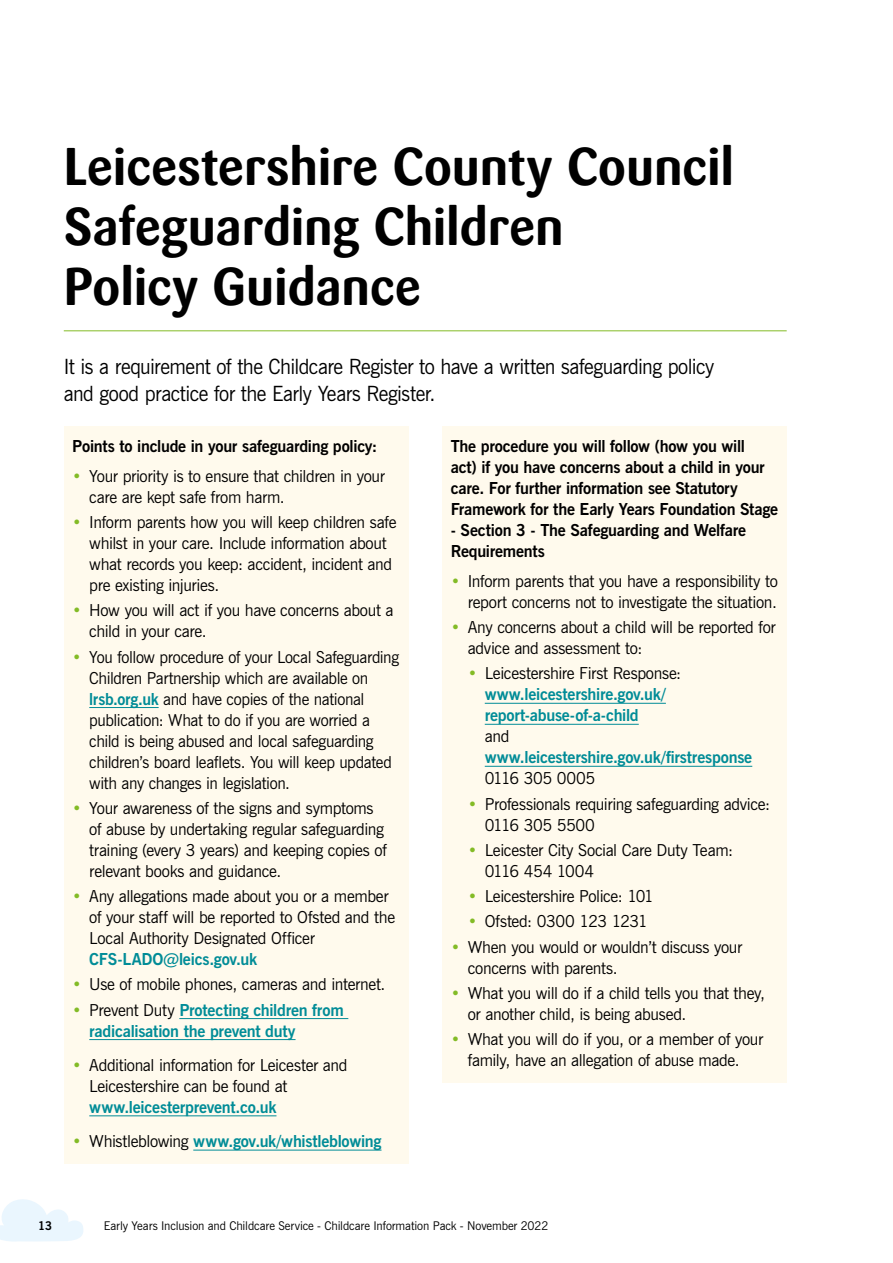
<style>
.page{position:relative;width:893px;height:1263px;background:#fff}
.page>*{position:absolute;margin:0;border:0;box-sizing:border-box;transform-origin:0 0}
.H2_header{font:700 52.5px/60px "Sari";letter-spacing:-.005em;color:#000;scale:.95 1}
.P_intro{font:21px/27px "News Gothic BT";letter-spacing:-.025em;color:#000;scale:.95 1}
.t1{font:16.5px/21px "News Gothic BT";letter-spacing:-.02em;color:#000}
.t2{font:16.5px/21px "News Gothic BT";letter-spacing:-.02em;color:#000;scale:.96 1}
.P_text_boxed{font:700 16.5px/21px "News Gothic BT";letter-spacing:-.015em;color:#000}
.t3{font:700 16.5px/21px "News Gothic BT";letter-spacing:-.015em;color:#008c97}
.t4{font:12px "News Gothic BT";letter-spacing:-.01em;color:#000}
.t5{font:700 12px "News Gothic BT";color:#000}
.s1{color:#83bb26}
.s2{font-weight:700;color:#008c97}
.s3{font-weight:400;color:#83bb26}
.s4{font-weight:400;color:#000}
</style>
<div class="page">
<svg style="left:0;top:1199px;width:83px;height:43px"></svg>
<hr style="left:64px;top:330px;width:723px;height:1px;background:#83bb26">
<div style="left:64px;top:426px;width:344px;height:43px;background:#fffaed"></div>
<div style="left:64px;top:456px;width:344px;height:63px;background:#fffaed"></div>
<div style="left:64px;top:503px;width:344px;height:105px;background:#fffaed"></div>
<div style="left:64px;top:591px;width:344px;height:63px;background:#fffaed"></div>
<div style="left:64px;top:637px;width:344px;height:168px;background:#fffaed"></div>
<hr style="left:89px;top:707px;width:70px;height:1px;background:#008c97">
<div style="left:64px;top:788px;width:344px;height:105px;background:#fffaed"></div>
<div style="left:64px;top:877px;width:344px;height:105px;background:#fffaed"></div>
<div style="left:64px;top:965px;width:344px;height:42px;background:#fffaed"></div>
<div style="left:64px;top:989px;width:344px;height:71px;background:#fffaed"></div>
<hr style="left:179px;top:1018px;width:169px;height:1px;background:#008c97">
<hr style="left:89px;top:1039px;width:207px;height:1px;background:#008c97">
<div style="left:64px;top:1045px;width:344px;height:92px;background:#fffaed"></div>
<hr style="left:89px;top:1115px;width:187px;height:1px;background:#008c97">
<div style="left:64px;top:1121px;width:344px;height:43px;background:#fffaed"></div>
<hr style="left:193px;top:1150px;width:189px;height:1px;background:#008c97">
<div style="left:442px;top:426px;width:345px;height:148px;background:#fffaed"></div>
<div style="left:442px;top:561px;width:345px;height:63px;background:#fffaed"></div>
<div style="left:442px;top:608px;width:345px;height:63px;background:#fffaed"></div>
<div style="left:442px;top:654px;width:345px;height:147px;background:#fffaed"></div>
<hr style="left:485px;top:703px;width:181px;height:1px;background:#008c97">
<hr style="left:485px;top:724px;width:154px;height:1px;background:#008c97">
<hr style="left:485px;top:766px;width:267px;height:1px;background:#008c97">
<div style="left:442px;top:784px;width:345px;height:63px;background:#fffaed"></div>
<div style="left:442px;top:830px;width:345px;height:63px;background:#fffaed"></div>
<div style="left:442px;top:877px;width:345px;height:42px;background:#fffaed"></div>
<div style="left:442px;top:902px;width:345px;height:42px;background:#fffaed"></div>
<div style="left:442px;top:927px;width:345px;height:63px;background:#fffaed"></div>
<div style="left:442px;top:973px;width:345px;height:63px;background:#fffaed"></div>
<div style="left:442px;top:1020px;width:345px;height:63px;background:#fffaed"></div>
<p class="H2_header" style="left:64px;top:137px;width:707px">Leicestershire County Council<br>Safeguarding Children<br>Policy Guidance</p>
<p class="P_intro" style="left:64px;top:353px;width:686px">It is a requirement of the Childcare Register to have a written safeguarding policy and good practice for the Early Years Register.</p>
<p class="P_text_boxed" style="left:72px;top:436px;width:307px">Points to include in your safeguarding policy:</p>
<p class="t1" style="left:89px;top:465px;width:297px;text-indent:-17px"><span class="s1">•</span> Your priority is to ensure that children in your care are kept safe from harm.</p>
<p class="t1" style="left:89px;top:511px;width:309px;text-indent:-17px"><span class="s1">•</span> Inform parents how you will keep children safe whilst in your care. Include information about what records you keep: accident, incident and pre existing injuries.</p>
<p class="t1" style="left:89px;top:600px;width:306px;text-indent:-17px"><span class="s1">•</span> How you will act if you have concerns about a child in your care.</p>
<p class="t2" style="left:89px;top:646px;width:324px;text-indent:-17px"><span class="s1">•</span> You follow procedure of your Local Safeguarding Children Partnership which are available on <span class="s2">lrsb.org.uk</span> and have copies of the national publication: What to do if you are worried a child is being abused and local safeguarding children’s board leaflets. You will keep updated with any changes in legislation.</p>
<p class="t1" style="left:89px;top:797px;width:299px;text-indent:-17px"><span class="s1">•</span> Your awareness of the signs and symptoms of abuse by undertaking regular safeguarding training (every 3 years) and keeping copies of relevant books and guidance.</p>
<p class="t1" style="left:89px;top:885px;width:307px;text-indent:-17px"><span class="s1">•</span> Any allegations made about you or a member of your staff will be reported to Ofsted and the Local Authority Designated Officer <span class="s2">CFS-LADO@leics.gov.uk</span></p>
<p class="t1" style="left:72px;top:974px;width:315px"><span class="s1">•</span> Use of mobile phones, cameras and internet.</p>
<p class="t3" style="left:89px;top:999px;width:256px;text-indent:-17px"><span class="s3">•</span> <span class="s4">Prevent Duty</span> Protecting children from radicalisation the prevent duty</p>
<p class="t1" style="left:89px;top:1054px;width:260px;text-indent:-17px"><span class="s1">•</span> Additional information for Leicester and<br>Leicestershire can be found at <span class="s2">www.leicesterprevent.co.uk</span></p>
<p class="t3" style="left:72px;top:1130px;width:311px"><span class="s3">•</span> <span class="s4">Whistleblowing</span> www.gov.uk/whistleblowing</p>
<p class="P_text_boxed" style="left:451px;top:436px;width:329px">The procedure you will follow (how you will<br>act) if you have concerns about a child in your care. For further information see Statutory Framework for the Early Years Foundation Stage</p>
<p class="P_text_boxed" style="left:451px;top:520px;width:297px">- Section 3 - The Safeguarding and Welfare<br>Requirements</p>
<p class="t1" style="left:451px;top:570px;width:329px;text-align:right"><span class="s1">•</span> Inform parents that you have a responsibility to report concerns not to investigate the situation.</p>
<p class="t1" style="left:468px;top:616px;width:309px;text-indent:-17px"><span class="s1">•</span> Any concerns about a child will be reported for advice and assessment to:</p>
<p class="t3" style="left:485px;top:663px;width:269px;text-indent:-17px"><span class="s3">•</span> <span class="s4">Leicestershire First Response: </span>www.leicestershire.gov.uk/ report-abuse-of-a-child<br><span class="s4">and </span>www.leicestershire.gov.uk/firstresponse<br><span class="s4">0116 305 0005</span></p>
<p class="t1" style="left:485px;top:793px;width:287px;text-indent:-17px"><span class="s1">•</span> Professionals requiring safeguarding advice:<br>0116 305 5500</p>
<p class="t1" style="left:485px;top:839px;width:250px;text-indent:-17px"><span class="s1">•</span> Leicester City Social Care Duty Team:<br>0116 454 1004</p>
<p class="t1" style="left:468px;top:885px;width:188px"><span class="s1">•</span> Leicestershire Police: 101</p>
<p class="t1" style="left:468px;top:911px;width:182px"><span class="s1">•</span> Ofsted: 0300 123 1231</p>
<p class="t1" style="left:468px;top:936px;width:276px;text-indent:-17px"><span class="s1">•</span> When you would or wouldn’t discuss your concerns with parents.</p>
<p class="t1" style="left:468px;top:982px;width:299px;text-indent:-17px"><span class="s1">•</span> What you will do if a child tells you that they, or another child, is being abused.</p>
<p class="t1" style="left:451px;top:1028px;width:314px;text-align:center"><span class="s1">•</span> What you will do if you, or a member of your family, have an allegation of abuse made.</p>
<p class="t5" style="left:38px;top:1218px;width:15px">13</p>
<p class="t4" style="left:104px;top:1218px;width:446px">Early Years Inclusion and Childcare Service - Childcare Information Pack - November 2022</p>
</div>
